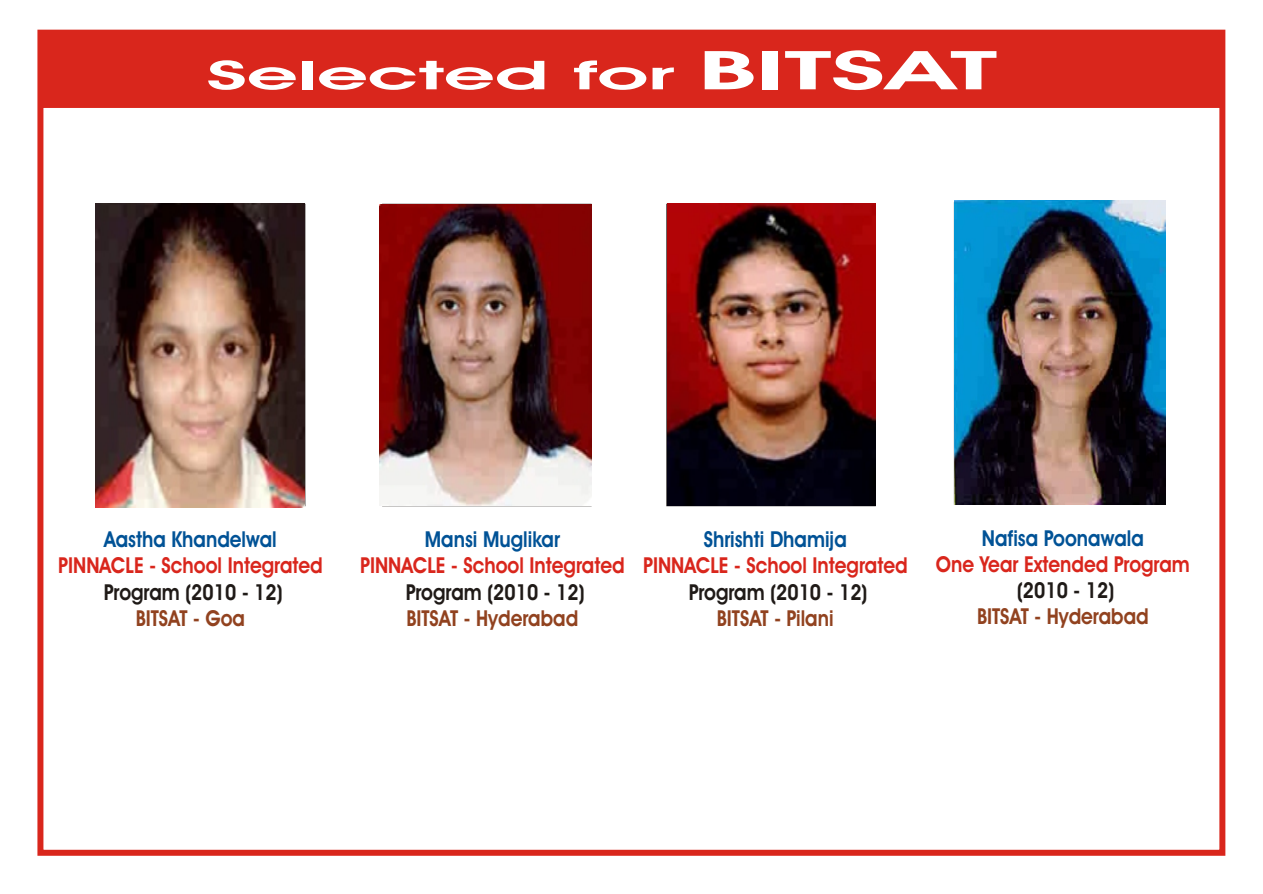
<style>
.page{position:relative;width:1263px;height:894px;background:#fff}
.page>*{position:absolute;margin:0;border:0;box-sizing:border-box;transform-origin:0 0}
.t1{font:700 40.05px "Avant Garde Bk BT";color:#fff;scale:2.09 1}
.t2{font:700 22.05px "Avant Garde Bk BT";color:#d9261c;scale:.88 1}
.t3{font:700 22.05px "Avant Garde Bk BT";color:#005296;scale:.88 1}
.t4{font:700 22.05px "Avant Garde Bk BT";color:#1f1a17;scale:.88 1}
.t5{font:700 22.05px "Avant Garde Bk BT";color:#91421f;scale:.88 1}
.s1{font-size:53.7px}
</style>
<div class="page">
<div style="left:37px;top:30px;width:1188px;height:826px;border:6px solid #d9261c"></div>
<div style="left:43px;top:32px;width:1177px;height:76px;background:#d9261c"></div>
<img style="left:380px;top:205px;width:211px;height:301px">
<img style="left:668px;top:204px;width:208px;height:302px">
<img style="left:96px;top:204px;width:208px;height:304px">
<img style="left:954px;top:200px;width:211px;height:304px">
<h1 class="t1" style="left:207px;top:59px;width:380px">Selected for <span class="s1">BITSAT</span></h1>
<p class="t3" style="left:104px;top:530px;width:198px">Aastha Khandelwal</p>
<p class="t4" style="left:104px;top:583px;width:205px">Program (2010 - 12)</p>
<p class="t2" style="left:58px;top:557px;width:302px">PINNACLE - School Integrated</p>
<p class="t5" style="left:136px;top:609px;width:126px">BITSAT - Goa</p>
<p class="t3" style="left:425px;top:530px;width:155px">Mansi Muglikar</p>
<p class="t4" style="left:406px;top:583px;width:205px">Program (2010 - 12)</p>
<p class="t2" style="left:360px;top:557px;width:302px">PINNACLE - School Integrated</p>
<p class="t5" style="left:406px;top:609px;width:197px">BITSAT - Hyderabad</p>
<p class="t3" style="left:704px;top:530px;width:164px">Shrishti Dhamija</p>
<p class="t4" style="left:689px;top:583px;width:205px">Program (2010 - 12)</p>
<p class="t2" style="left:643px;top:557px;width:302px">PINNACLE - School Integrated</p>
<p class="t5" style="left:717px;top:609px;width:134px">BITSAT - Pilani</p>
<p class="t3" style="left:982px;top:529px;width:185px">Nafisa Poonawala</p>
<p class="t4" style="left:1017px;top:581px;width:112px">(2010 - 12)</p>
<p class="t2" style="left:936px;top:555px;width:290px">One Year Extended Program</p>
<p class="t5" style="left:977px;top:608px;width:197px">BITSAT - Hyderabad</p>
</div>
